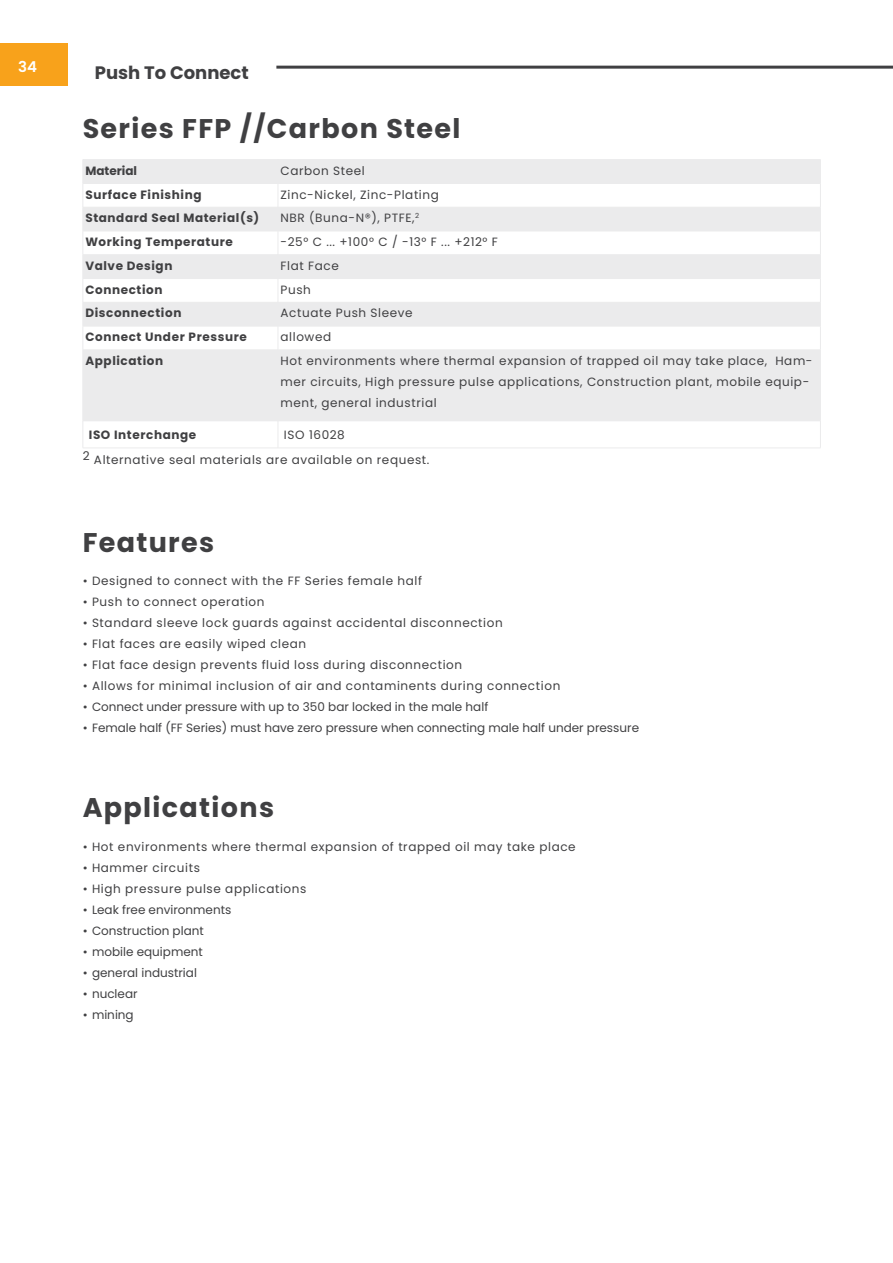
<style>
.page{position:relative;width:893px;height:1263px;background:#fff}
.page>*{position:absolute;margin:0;border:0;box-sizing:border-box;transform-origin:0 0}
.t1{font:700 27px "Poppins";letter-spacing:.05em;color:#404042}
.t2{font:700 18px "Poppins";color:#404042}
.t3{font:600 15px "Poppins";color:#fff}
.t4{font:12px/21px "Poppins";letter-spacing:.05em;color:#404042}
.t5{font:12px "Poppins";color:#404042}
.t6{font:700 12px "Poppins";letter-spacing:.05em;color:#404042}
.t7{font:700 12px "Poppins";color:#404042}
</style>
<div class="page">
<svg style="left:84px;top:160px;width:736px;height:261px;fill:#ebebec"></svg>
<hr style="left:83px;top:159px;width:195px;height:1px;background:#ebebec">
<hr style="left:278px;top:159px;width:543px;height:1px;background:#ebebec">
<hr style="left:83px;top:183px;width:195px;height:1px;background:#ebebec">
<hr style="left:278px;top:183px;width:543px;height:1px;background:#ebebec">
<hr style="left:83px;top:207px;width:195px;height:1px;background:#ebebec">
<hr style="left:278px;top:207px;width:543px;height:1px;background:#ebebec">
<hr style="left:83px;top:231px;width:195px;height:1px;background:#ebebec">
<hr style="left:278px;top:231px;width:543px;height:1px;background:#ebebec">
<hr style="left:83px;top:254px;width:195px;height:1px;background:#ebebec">
<hr style="left:278px;top:254px;width:543px;height:1px;background:#ebebec">
<hr style="left:83px;top:278px;width:195px;height:1px;background:#ebebec">
<hr style="left:278px;top:278px;width:543px;height:1px;background:#ebebec">
<hr style="left:83px;top:302px;width:195px;height:1px;background:#ebebec">
<hr style="left:278px;top:302px;width:543px;height:1px;background:#ebebec">
<hr style="left:83px;top:326px;width:195px;height:1px;background:#ebebec">
<svg style="left:83px;top:160px;width:1px;height:190px"></svg>
<hr style="left:278px;top:326px;width:543px;height:1px;background:#ebebec">
<svg style="left:278px;top:160px;width:1px;height:190px"></svg>
<svg style="left:820px;top:160px;width:1px;height:190px"></svg>
<hr style="left:83px;top:350px;width:195px;height:1px;background:#ebebec">
<hr style="left:83px;top:350px;width:1px;height:71px;background:#ebebec">
<hr style="left:278px;top:350px;width:543px;height:1px;background:#ebebec">
<hr style="left:278px;top:350px;width:1px;height:71px;background:#ebebec">
<hr style="left:820px;top:350px;width:1px;height:71px;background:#ebebec">
<hr style="left:83px;top:421px;width:195px;height:1px;background:#ebebec">
<hr style="left:278px;top:421px;width:543px;height:1px;background:#ebebec">
<svg style="left:820px;top:422px;width:1px;height:26px"></svg>
<hr style="left:83px;top:448px;width:195px;height:1px;background:#ebebec">
<hr style="left:278px;top:448px;width:543px;height:1px;background:#ebebec">
<div style="left:0;top:43px;width:68px;height:42px;background:#f8a21b"></div>
<hr style="left:276px;top:66px;width:617px;height:3px;background:#404042">
<p class="t3" style="left:18px;top:58px;width:20px">34</p>
<h2 class="t2" style="left:95px;top:62px;width:156px">Push To Connect</h2>
<h1 class="t1" style="left:83px;top:113px;width:379px">Series FFP //Carbon Steel</h1>
<p class="t7" style="left:85px;top:164px;width:53px">Material</p>
<p class="t4" style="left:280px;top:160px;width:86px">Carbon Steel</p>
<p class="t6" style="left:85px;top:187px;width:118px">Surface Finishing</p>
<p class="t4" style="left:280px;top:184px;width:160px">Zinc-Nickel, Zinc-Plating</p>
<p class="t6" style="left:85px;top:211px;width:175px">Standard Seal Material(s)</p>
<p class="t4" style="left:280px;top:208px;width:140px">NBR (Buna-N®), PTFE,<sup>2</sup></p>
<p class="t6" style="left:85px;top:235px;width:149px">Working Temperature</p>
<p class="t4" style="left:280px;top:231px;width:219px">-25° C ... +100° C / -13° F ... +212° F</p>
<p class="t6" style="left:85px;top:259px;width:89px">Valve Design</p>
<p class="t4" style="left:280px;top:255px;width:60px">Flat Face</p>
<p class="t6" style="left:85px;top:282px;width:79px">Connection</p>
<p class="t4" style="left:280px;top:279px;width:32px">Push</p>
<p class="t6" style="left:85px;top:306px;width:98px">Disconnection</p>
<p class="t4" style="left:280px;top:303px;width:134px">Actuate Push Sleeve</p>
<p class="t6" style="left:85px;top:330px;width:163px">Connect Under Pressure</p>
<p class="t4" style="left:280px;top:327px;width:52px">allowed</p>
<p class="t6" style="left:85px;top:354px;width:79px">Application</p>
<p class="t4" style="left:280px;top:350px;width:534px">Hot environments where thermal expansion of trapped oil may take place, Ham&shy;mer circuits, High pressure pulse applications, Construction plant, mobile equip&shy;ment, general industrial</p>
<p class="t6" style="left:89px;top:428px;width:109px">ISO Interchange</p>
<p class="t4" style="left:83px;top:423px;width:348px;line-height:25px;text-indent:201px">ISO 16028<br>2 Alternative seal materials are available on request.</p>
<h1 class="t1" style="left:83px;top:527px;width:133px">Features</h1>
<p class="t4" style="left:83px;top:571px;width:341px">• Designed to connect with the FF Series female half</p>
<p class="t4" style="left:83px;top:592px;width:183px">• Push to connect operation</p>
<p class="t4" style="left:83px;top:613px;width:422px">• Standard sleeve lock guards against accidental disconnection</p>
<p class="t4" style="left:83px;top:634px;width:225px">• Flat faces are easily wiped clean</p>
<p class="t4" style="left:83px;top:655px;width:381px">• Flat face design prevents fluid loss during disconnection</p>
<p class="t4" style="left:83px;top:676px;width:479px">• Allows for minimal inclusion of air and contaminents during connection</p>
<p class="t5" style="left:83px;top:700px;width:407px">• Connect under pressure with up to 350 bar locked in the male half</p>
<p class="t5" style="left:83px;top:721px;width:558px">• Female half (FF Series) must have zero pressure when connecting male half under pressure</p>
<h1 class="t1" style="left:83px;top:792px;width:193px">Applications</h1>
<p class="t4" style="left:83px;top:836px;width:494px">• Hot environments where thermal expansion of trapped oil may take place</p>
<p class="t4" style="left:83px;top:857px;width:119px">• Hammer circuits</p>
<p class="t4" style="left:83px;top:878px;width:225px">• High pressure pulse applications</p>
<p class="t5" style="left:83px;top:902px;width:150px">• Leak free environments</p>
<p class="t5" style="left:83px;top:923px;width:123px">• Construction plant</p>
<p class="t5" style="left:83px;top:944px;width:122px">• mobile equipment</p>
<p class="t5" style="left:83px;top:965px;width:116px">• general industrial</p>
<p class="t5" style="left:83px;top:986px;width:56px">• nuclear</p>
<p class="t4" style="left:83px;top:1004px;width:53px">• mining</p>
</div>
